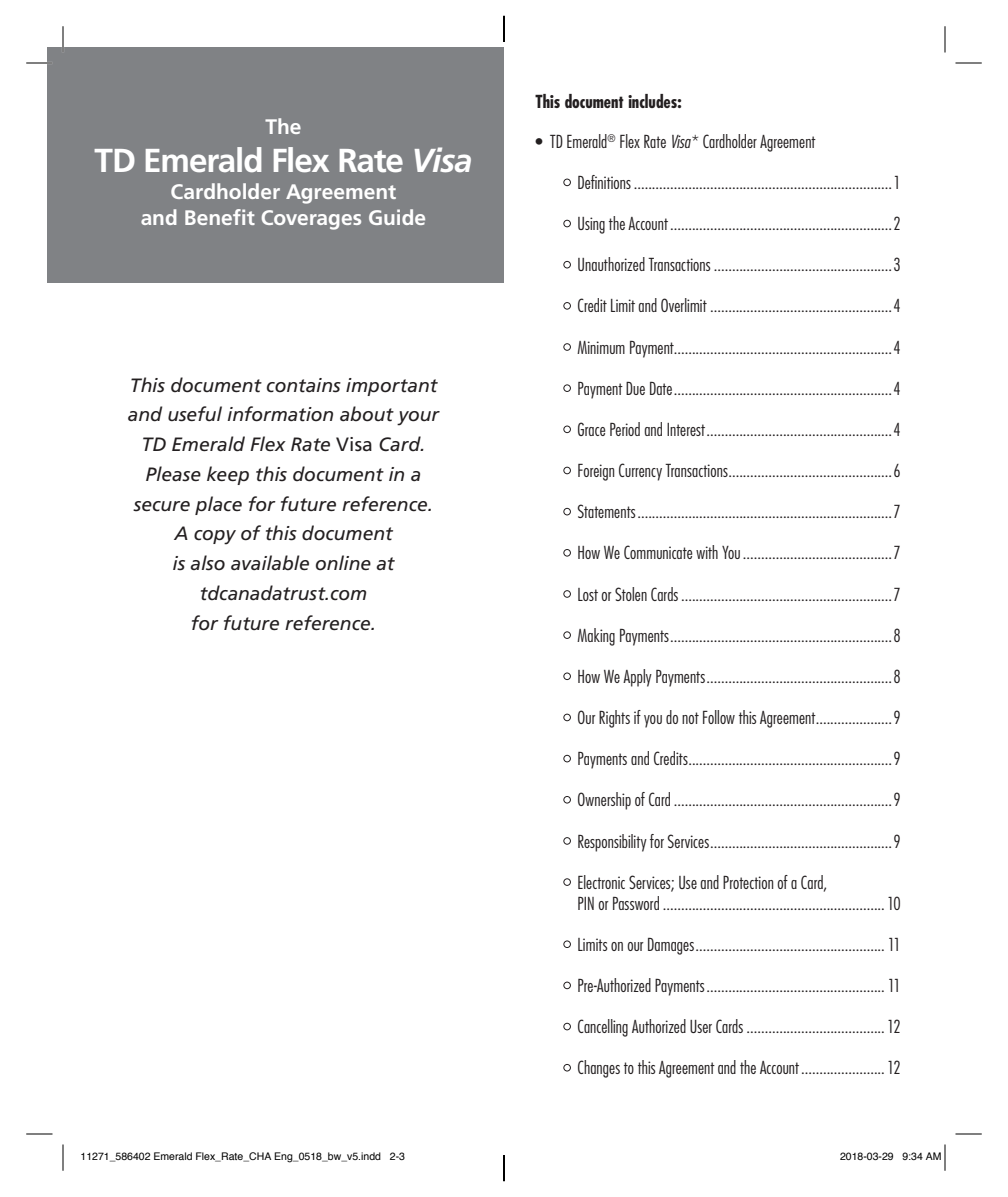
<style>
.page{position:relative;width:1008px;height:1197px;background:#fff}
.page>*{position:absolute;margin:0;border:0;box-sizing:border-box;transform-origin:0 0}
.t1{font:700 33.25px "Frutiger";letter-spacing:-.035em;color:#fff}
.t2{font:700 21px/26.2px "Frutiger";color:#fff;text-align:center}
.t3{font:italic 19.25px/29.8px "Frutiger";letter-spacing:-.005em;color:#231f20;text-align:center}
.t4{font:300 condensed 17.5px/21px "Futura";letter-spacing:.005em;color:#231f20}
.t5{font:700 condensed 17.5px "Futura";color:#231f20}
.t6{font:10.5px "Helvetica";color:#000}
.s1{font-style:italic}
.s2{font-style:normal}
</style>
<div class="page">
<div style="left:47px;top:47px;width:457px;height:235px;background:#808285"></div>
<div style="left:563px;top:179px;width:8px;height:7px;border:1px solid #231f20;border-radius:50%"></div>
<div style="left:563px;top:220px;width:8px;height:7px;border:1px solid #231f20;border-radius:50%"></div>
<div style="left:563px;top:261px;width:8px;height:7px;border:1px solid #231f20;border-radius:50%"></div>
<div style="left:563px;top:302px;width:8px;height:8px;border:1px solid #231f20;border-radius:50%"></div>
<div style="left:563px;top:343px;width:8px;height:8px;border:1px solid #231f20;border-radius:50%"></div>
<div style="left:563px;top:384px;width:8px;height:8px;border:1px solid #231f20;border-radius:50%"></div>
<div style="left:563px;top:426px;width:8px;height:7px;border:1px solid #231f20;border-radius:50%"></div>
<div style="left:563px;top:467px;width:8px;height:7px;border:1px solid #231f20;border-radius:50%"></div>
<div style="left:563px;top:508px;width:8px;height:7px;border:1px solid #231f20;border-radius:50%"></div>
<div style="left:563px;top:549px;width:8px;height:8px;border:1px solid #231f20;border-radius:50%"></div>
<div style="left:563px;top:590px;width:8px;height:8px;border:1px solid #231f20;border-radius:50%"></div>
<div style="left:563px;top:631px;width:8px;height:8px;border:1px solid #231f20;border-radius:50%"></div>
<div style="left:563px;top:673px;width:8px;height:7px;border:1px solid #231f20;border-radius:50%"></div>
<div style="left:563px;top:714px;width:8px;height:7px;border:1px solid #231f20;border-radius:50%"></div>
<div style="left:563px;top:755px;width:8px;height:7px;border:1px solid #231f20;border-radius:50%"></div>
<div style="left:563px;top:796px;width:8px;height:8px;border:1px solid #231f20;border-radius:50%"></div>
<div style="left:563px;top:837px;width:8px;height:8px;border:1px solid #231f20;border-radius:50%"></div>
<div style="left:563px;top:878px;width:8px;height:8px;border:1px solid #231f20;border-radius:50%"></div>
<div style="left:563px;top:941px;width:8px;height:7px;border:1px solid #231f20;border-radius:50%"></div>
<div style="left:563px;top:982px;width:8px;height:7px;border:1px solid #231f20;border-radius:50%"></div>
<div style="left:563px;top:1023px;width:8px;height:7px;border:1px solid #231f20;border-radius:50%"></div>
<div style="left:563px;top:1064px;width:8px;height:7px;border:1px solid #231f20;border-radius:50%"></div>
<hr style="left:26px;top:62px;width:26px;height:2px;background:#fff">
<hr style="left:62px;top:26px;width:2px;height:26px;background:#fff">
<svg style="left:26px;top:63px;width:26px;height:1px"></svg>
<svg style="left:956px;top:63px;width:26px;height:1px"></svg>
<svg style="left:26px;top:1134px;width:26px;height:1px"></svg>
<svg style="left:956px;top:1134px;width:26px;height:1px"></svg>
<svg style="left:63px;top:26px;width:1px;height:26px"></svg>
<svg style="left:63px;top:1144px;width:1px;height:27px"></svg>
<svg style="left:945px;top:26px;width:1px;height:26px"></svg>
<svg style="left:944px;top:1144px;width:2px;height:27px"></svg>
<svg style="left:504px;top:16px;width:1px;height:26px"></svg>
<svg style="left:504px;top:1155px;width:1px;height:26px"></svg>
<p class="t2" style="left:265px;top:113px;width:38px">The</p>
<h1 class="t1" style="left:94px;top:141px;width:379px">TD Emerald Flex Rate <span class="s1">Visa</span></h1>
<p class="t2" style="left:141px;top:178px;width:287px">Cardholder Agreement<br>and Benefit Coverages Guide</p>
<p class="t3" style="left:128px;top:370px;width:313px">This document contains important and useful information about your<br>TD Emerald Flex Rate <span class="s2">Visa</span> Card.<br>Please keep this document in a secure place for future reference.<br>A copy of this document<br>is also available online at tdcanadatrust.com<br>for future reference.</p>
<p class="t5" style="left:536px;top:91px;width:148px">This document includes:</p>
<p class="t4" style="left:536px;top:131px;width:281px">• TD Emerald<sup>®</sup> Flex Rate <span class="s1">Visa</span>* Cardholder Agreement</p>
<p class="t4" style="left:578px;top:172px;width:325px">Definitions .......................................................................1</p>
<p class="t4" style="left:578px;top:213px;width:325px">Using the Account .............................................................2</p>
<p class="t4" style="left:578px;top:254px;width:325px">Unauthorized Transactions .................................................3</p>
<p class="t4" style="left:578px;top:295px;width:325px">Credit Limit and Overlimit ..................................................4</p>
<p class="t4" style="left:578px;top:337px;width:325px">Minimum Payment............................................................4</p>
<p class="t4" style="left:578px;top:378px;width:325px">Payment Due Date............................................................4</p>
<p class="t4" style="left:578px;top:419px;width:325px">Grace Period and Interest...................................................4</p>
<p class="t4" style="left:578px;top:460px;width:325px">Foreign Currency Transactions.............................................6</p>
<p class="t4" style="left:578px;top:501px;width:325px">Statements......................................................................7</p>
<p class="t4" style="left:578px;top:542px;width:325px">How We Communicate with You.........................................7</p>
<p class="t4" style="left:578px;top:584px;width:325px">Lost or Stolen Cards ..........................................................7</p>
<p class="t4" style="left:578px;top:625px;width:325px">Making Payments.............................................................8</p>
<p class="t4" style="left:578px;top:666px;width:325px">How We Apply Payments...................................................8</p>
<p class="t4" style="left:578px;top:707px;width:325px">Our Rights if you do not Follow this Agreement.....................9</p>
<p class="t4" style="left:578px;top:748px;width:325px">Payments and Credits........................................................9</p>
<p class="t4" style="left:578px;top:789px;width:325px">Ownership of Card ............................................................9</p>
<p class="t4" style="left:578px;top:831px;width:325px">Responsibility for Services..................................................9</p>
<p class="t4" style="left:578px;top:872px;width:325px">Electronic Services; Use and Protection of a Card,<br>PIN or Password ............................................................. 10</p>
<p class="t4" style="left:578px;top:934px;width:325px">Limits on our Damages.................................................... 11</p>
<p class="t4" style="left:578px;top:975px;width:325px">Pre-Authorized Payments................................................. 11</p>
<p class="t4" style="left:578px;top:1016px;width:325px">Cancelling Authorized User Cards ...................................... 12</p>
<p class="t4" style="left:578px;top:1057px;width:325px">Changes to this Agreement and the Account ....................... 12</p>
<p class="t6" style="left:80px;top:1148px;width:326px">11271_586402 Emerald Flex_Rate_CHA Eng_0518_bw_v5.indd 2-3</p>
<p class="t6" style="left:840px;top:1148px;width:103px">2018-03-29 9:34 AM</p>
</div>
